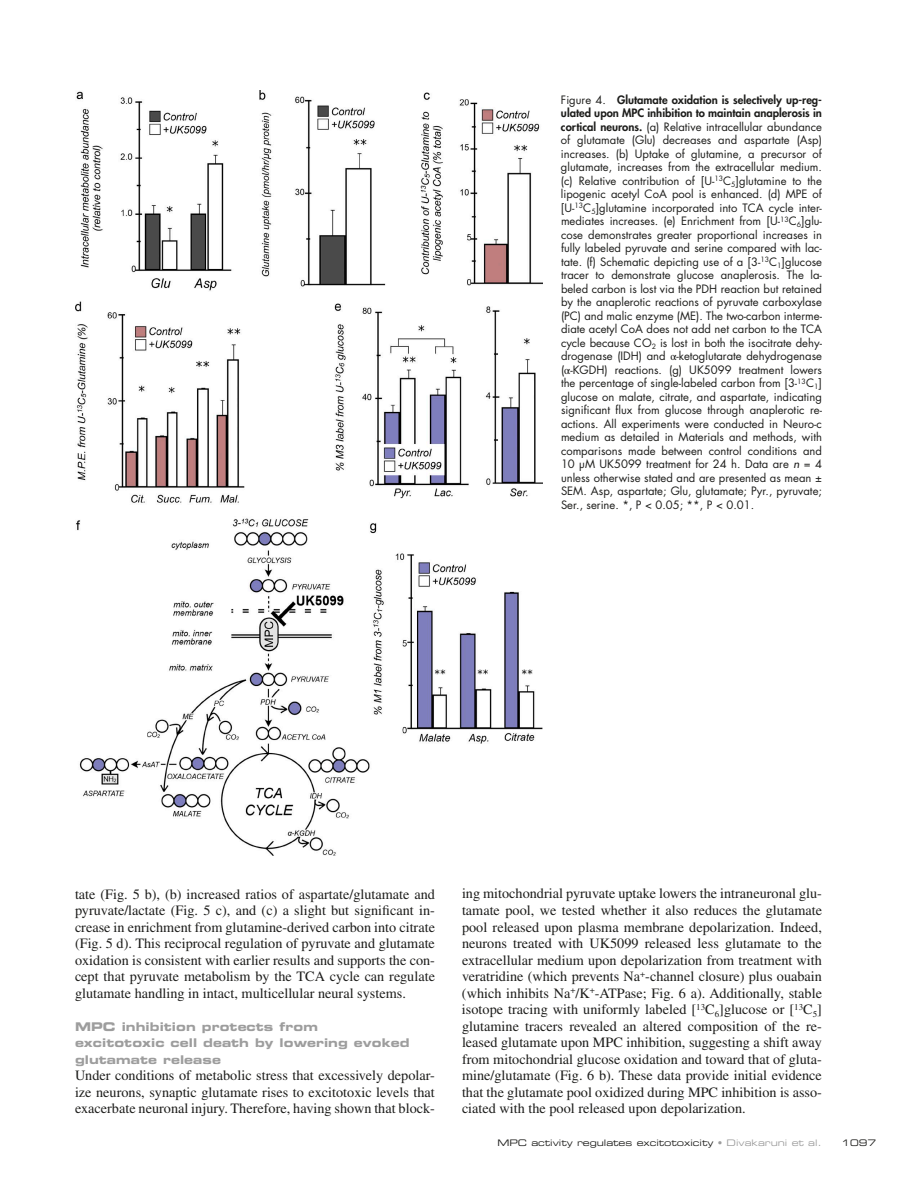
<style>
.page{position:relative;width:918px;height:1188px;background:#fff}
.page>*{position:absolute;margin:0;border:0;box-sizing:border-box;transform-origin:0 0}
.t1{font:14.25px/16.5px "Times LT Std";color:#1d1d1b;text-align:justify}
.t2{font:12px/16.5px "Eurostile LT Std Bold Ex 2";letter-spacing:.005em;color:#9d9d9d}
.t3{font:11.25px/13.5px "Futura Std";color:#1d1d1b;text-align:justify}
.t4{font:9px "Eurostile LT Std Ex 2";color:#1d1d1b}
.s1{font-weight:800}
.s2{font-family:"STIX General"}
.s3{font-weight:500;font-style:italic}
.s4{color:#9d9d9d}
</style>
<div class="page">
<img style="left:75px;top:90px;width:468px;height:766px">
<p class="t3" style="left:561px;top:93px;width:263px">Figure 4. <span class="s1">Glutamate oxidation is selectively up-reg&shy;ulated upon MPC inhibition to maintain anaplerosis in cortical neurons.</span> (a) Relative intracellular abundance of glutamate (Glu) decreases and aspartate (Asp) increases. (b) Uptake of glutamine, a precursor of glutamate, increases from the extracellular medium. (c) Relative contribution of [U-<sup>13</sup>C<sub>5</sub>]glutamine to the lipogenic acetyl CoA pool is enhanced. (d) MPE of [U-<sup>13</sup>C<sub>5</sub>]glutamine incorporated into TCA cycle inter&shy;mediates increases. (e) Enrichment from [U-<sup>13</sup>C<sub>6</sub>]glu&shy;cose demonstrates greater proportional increases in fully labeled pyruvate and serine compared with lac&shy;tate. (f) Schematic depicting use of a [3-<sup>13</sup>C<sub>1</sub>]glucose tracer to demonstrate glucose anaplerosis. The la&shy;beled carbon is lost via the PDH reaction but retained by the anaplerotic reactions of pyruvate carboxylase (PC) and malic enzyme (ME). The two-carbon interme&shy;diate acetyl CoA does not add net carbon to the TCA cycle because CO<sub>2</sub> is lost in both the isocitrate dehy&shy;drogenase (IDH) and <span class="s2">α</span>-ketoglutarate dehydrogenase (<span class="s2">α</span>-KGDH) reactions. (g) UK5099 treatment lowers the percentage of single-labeled carbon from [3-<sup>13</sup>C<sub>1</sub>] glucose on malate, citrate, and aspartate, indicating significant flux from glucose through anaplerotic re&shy;actions. All experiments were conducted in Neuro-c medium as detailed in Materials and methods, with comparisons made between control conditions and 10 µM UK5099 treatment for 24 h. Data are <span class="s3">n</span> = 4 unless otherwise stated and are presented as mean ± SEM. Asp, aspartate; Glu, glutamate; Pyr., pyruvate; Ser., serine. *, P &lt; 0.05; **, P &lt; 0.01.</p>
<p class="t1" style="left:75px;top:885px;width:362px">tate (Fig. 5 b), (b) increased ratios of aspartate/glutamate and pyruvate/lactate (Fig. 5 c), and (c) a slight but significant in&shy;crease in enrichment from glutamine-derived carbon into citrate (Fig. 5 d). This reciprocal regulation of pyruvate and glutamate oxidation is consistent with earlier results and supports the con&shy;cept that pyruvate metabolism by the TCA cycle can regulate glutamate handling in intact, multicellular neural systems.</p>
<p class="t2" style="left:75px;top:1018px;width:336px">MPC inhibition protects from excitotoxic cell death by lowering evoked glutamate release</p>
<p class="t1" style="left:75px;top:1067px;width:362px">Under conditions of metabolic stress that excessively depolar&shy;ize neurons, synaptic glutamate rises to excitotoxic levels that exacerbate neuronal injury. Therefore, having shown that block-</p>
<p class="t1" style="left:462px;top:885px;width:362px">ing mitochondrial pyruvate uptake lowers the intraneuronal glu&shy;tamate pool, we tested whether it also reduces the glutamate pool released upon plasma membrane depolarization. Indeed, neurons treated with UK5099 released less glutamate to the extracellular medium upon depolarization from treatment with veratridine (which prevents Na<sup>+</sup>-channel closure) plus ouabain (which inhibits Na<sup>+</sup>/K<sup>+</sup>-ATPase; Fig. 6 a). Additionally, stable isotope tracing with uniformly labeled [<sup>13</sup>C<sub>6</sub>]glucose or [<sup>13</sup>C<sub>5</sub>] glutamine tracers revealed an altered composition of the re&shy;leased glutamate upon MPC inhibition, suggesting a shift away from mitochondrial glucose oxidation and toward that of gluta&shy;mine/glutamate (Fig. 6 b). These data provide initial evidence that the glutamate pool oxidized during MPC inhibition is asso&shy;ciated with the pool released upon depolarization.</p>
<p class="t4" style="left:497px;top:1136px;width:326px">M PC activity regulates excitotoxicity <span class="s4">• Divakaruni et al.</span></p>
<p class="t4" style="left:841px;top:1136px;width:36px">1097</p>
</div>
